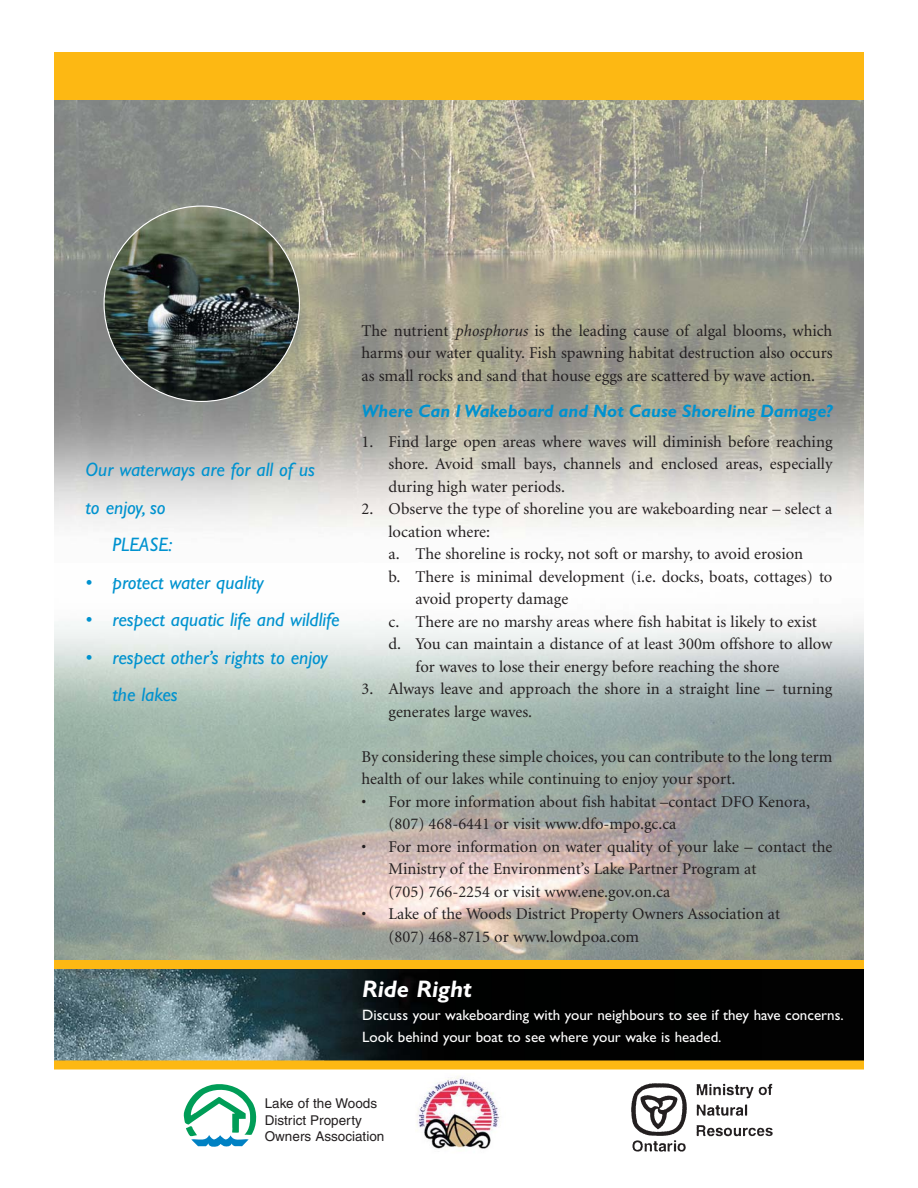
<style>
.page{position:relative;width:918px;height:1188px;background:#fff}
.page>*{position:absolute;margin:0;border:0;box-sizing:border-box;transform-origin:0 0}
.t1{font:italic 700 24px "Gill Sans";color:#fff}
.t2{font:italic 19.5px/37.5px "Gill Sans";color:#0092cf}
.t3{font:italic 700 18px "Gill Sans";color:#0092cf}
.t4{font:16.5px/22.5px "Minion";color:#231f20}
.t5{font:15px/22.5px "Gill Sans";color:#fff}
.t6{font:13.5px/16.2px "Helvetica";color:#231f20}
.s1{font-style:italic}
</style>
<div class="page">
<img style="left:54px;top:621px;width:810px;height:339px">
<img style="left:54px;top:100px;width:810px;height:432px">
<img style="left:54px;top:969px;width:810px;height:91px">
<div style="left:54px;top:52px;width:810px;height:48px;background:#fdb813"></div>
<img style="left:104px;top:206px;width:196px;height:196px">
<svg style="left:184px;top:1084px;width:72px;height:63px"></svg>
<img style="left:416px;top:1076px;width:83px;height:73px">
<div style="left:54px;top:960px;width:810px;height:9px;background:#fdb813"></div>
<div style="left:54px;top:1060px;width:810px;height:10px;background:#fdb813"></div>
<img style="left:631px;top:1083px;width:142px;height:69px">
<p class="t2" style="left:86px;top:453px;width:231px">Our waterways are for all of us</p>
<p class="t2" style="left:86px;top:490px;width:82px">to enjoy, so</p>
<p class="t2" style="left:112px;top:528px;width:61px">PLEASE:</p>
<p class="t2" style="left:86px;top:565px;width:180px">• protect water quality</p>
<p class="t2" style="left:86px;top:603px;width:256px">• respect aquatic life and wildlife</p>
<p class="t2" style="left:112px;top:640px;width:217px;text-indent:-27px">• respect other’s rights to enjoy the lakes</p>
<p class="t4" style="left:362px;top:321px;width:473px;text-align:justify">The nutrient <span class="s1">phosphorus</span> is the leading cause of algal blooms, which harms our water quality. Fish spawning habitat destruction also occurs as small rocks and sand that house eggs are scattered by wave action.</p>
<p class="t3" style="left:362px;top:404px;width:472px">Where Can I Wakeboard and Not Cause Shoreline Damage?</p>
<p class="t4" style="left:389px;top:432px;width:446px;text-align:justify;text-indent:-27px">1. Find large open areas where waves will diminish before reaching shore. Avoid small bays, channels and enclosed areas, especially during high water periods.</p>
<p class="t4" style="left:361px;top:499px;width:472px">2. Observe the type of shoreline you are wakeboarding near – select a</p>
<p class="t4" style="left:389px;top:522px;width:103px">location where:</p>
<p class="t4" style="left:389px;top:544px;width:416px">a. The shoreline is rocky, not soft or marshy, to avoid erosion</p>
<p class="t4" style="left:389px;top:567px;width:445px">b. There is minimal development (i.e. docks, boats, cottages) to</p>
<p class="t4" style="left:416px;top:589px;width:154px">avoid property damage</p>
<p class="t4" style="left:389px;top:612px;width:430px">c. There are no marshy areas where fish habitat is likely to exist</p>
<p class="t4" style="left:389px;top:634px;width:445px">d. You can maintain a distance of at least 300m offshore to allow</p>
<p class="t4" style="left:416px;top:657px;width:366px">for waves to lose their energy before reaching the shore</p>
<p class="t4" style="left:389px;top:679px;width:445px;text-indent:-27px">3. Always leave and approach the shore in a straight line – turning generates large waves.</p>
<p class="t4" style="left:362px;top:747px;width:473px">By considering these simple choices, you can contribute to the long term health of our lakes while continuing to enjoy your sport.</p>
<p class="t4" style="left:389px;top:792px;width:423px;text-indent:-27px">• For more information about fish habitat –contact DFO Kenora, (807) 468-6441 or visit www.dfo-mpo.gc.ca</p>
<p class="t4" style="left:389px;top:837px;width:445px;text-indent:-27px">• For more information on water quality of your lake – contact the<br>Ministry of the Environment’s Lake Partner Program at<br>(705) 766-2254 or visit www.ene.gov.on.ca</p>
<p class="t4" style="left:389px;top:904px;width:393px;text-indent:-27px">• Lake of the Woods District Property Owners Association at (807) 468-8715 or www.lowdpoa.com</p>
<h1 class="t1" style="left:362px;top:981px;width:111px">Ride Right</h1>
<p class="t5" style="left:362px;top:1005px;width:483px">Discuss your wakeboarding with your neighbours to see if they have concerns.<br>Look behind your boat to see where your wake is headed.</p>
<p class="t6" style="left:265px;top:1097px;width:121px">Lake of the Woods<br>District Property<br>Owners Association</p>
</div>
